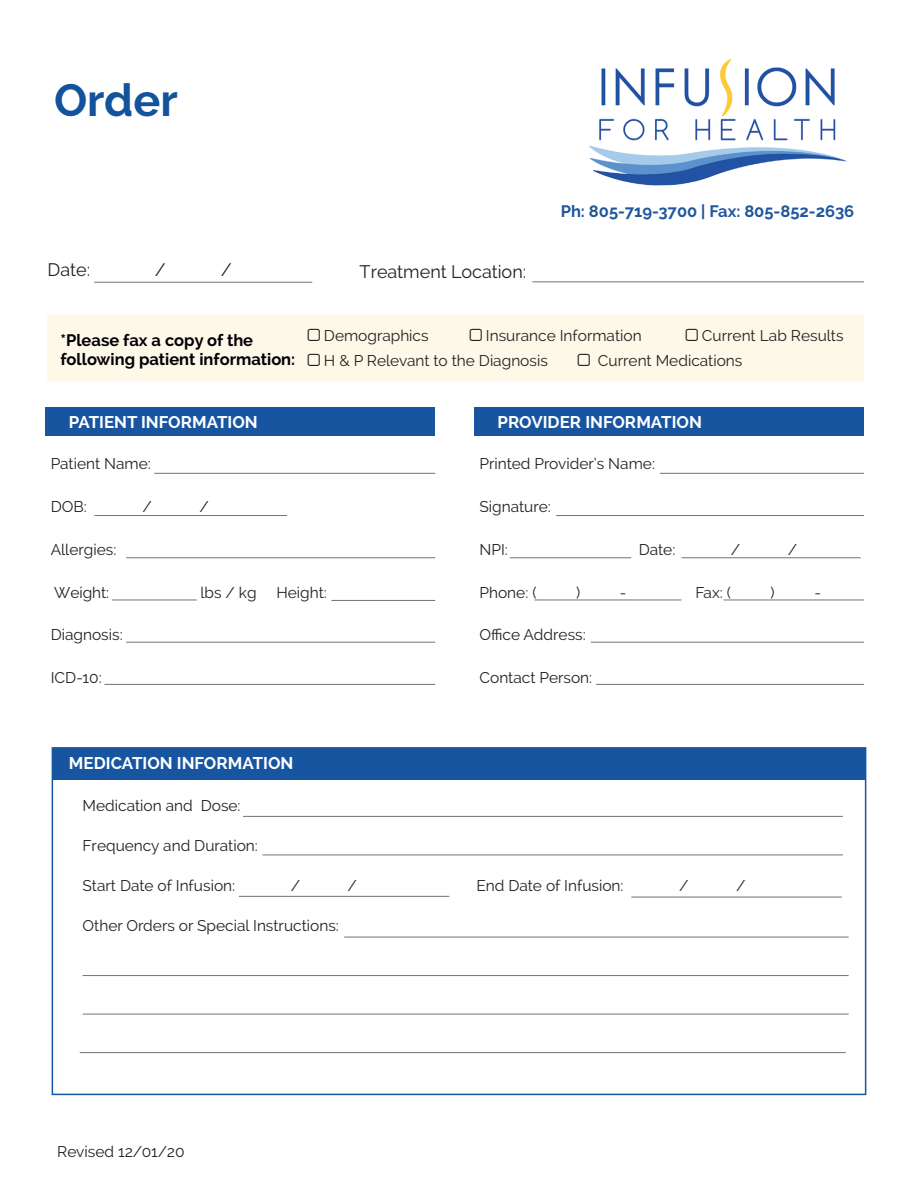
<style>
.page{position:relative;width:918px;height:1188px;background:#fff}
.page>*{position:absolute;margin:0;border:0;box-sizing:border-box;transform-origin:0 0}
.t1{font:700 45px "Raleway";color:#13529d}
.t2{font:18px "Raleway";color:#231f20}
.t3{font:700 16.95px "Raleway";color:#fff}
.t4{font:700 16.5px/19.8px "Raleway";color:#000105}
.t5{font:700 16.5px "Raleway";color:#1e579e}
.t6{font:15.45px "Raleway";color:#231f20}
</style>
<div class="page">
<img style="left:589px;top:58px;width:258px;height:128px">
<hr style="left:94px;top:282px;width:218px;height:1px;background:#707475">
<hr style="left:154px;top:473px;width:281px;height:1px;background:#707475">
<hr style="left:94px;top:515px;width:193px;height:1px;background:#707475">
<hr style="left:126px;top:557px;width:309px;height:1px;background:#707475">
<hr style="left:112px;top:600px;width:85px;height:1px;background:#707475">
<div style="left:45px;top:407px;width:390px;height:29px;background:#1855a1"></div>
<hr style="left:331px;top:600px;width:104px;height:1px;background:#707475">
<hr style="left:126px;top:642px;width:309px;height:1px;background:#707475">
<hr style="left:104px;top:684px;width:331px;height:1px;background:#707475">
<hr style="left:660px;top:473px;width:204px;height:1px;background:#707475">
<hr style="left:556px;top:515px;width:308px;height:1px;background:#707475">
<hr style="left:510px;top:557px;width:121px;height:1px;background:#707475">
<hr style="left:534px;top:600px;width:147px;height:1px;background:#707475">
<div style="left:474px;top:407px;width:390px;height:29px;background:#1855a1"></div>
<hr style="left:591px;top:642px;width:273px;height:1px;background:#707475">
<hr style="left:596px;top:684px;width:268px;height:1px;background:#707475">
<hr style="left:724px;top:600px;width:140px;height:1px;background:#707475">
<hr style="left:681px;top:557px;width:180px;height:1px;background:#707475">
<div style="left:48px;top:315px;width:816px;height:66px;background:#fef8e9"></div>
<hr style="left:532px;top:281px;width:332px;height:1px;background:#707475">
<div style="left:52px;top:748px;width:814px;height:32px;background:#1855a1"></div>
<div style="left:52px;top:747px;width:814px;height:348px;border:2px solid #1855a1"></div>
<hr style="left:239px;top:896px;width:210px;height:1px;background:#707475">
<hr style="left:262px;top:855px;width:581px;height:1px;background:#707475">
<hr style="left:344px;top:937px;width:505px;height:1px;background:#707475">
<hr style="left:83px;top:975px;width:766px;height:1px;background:#707475">
<hr style="left:83px;top:1014px;width:766px;height:1px;background:#707475">
<hr style="left:80px;top:1052px;width:766px;height:1px;background:#707475">
<hr style="left:243px;top:816px;width:600px;height:1px;background:#707475">
<hr style="left:631px;top:897px;width:211px;height:1px;background:#707475">
<h1 class="t1" style="left:54px;top:74px;width:125px">Order</h1>
<p class="t2" style="left:48px;top:259px;width:44px">Date:</p>
<p class="t2" style="left:155px;top:259px;width:12px">/</p>
<p class="t2" style="left:221px;top:259px;width:12px">/</p>
<p class="t2" style="left:360px;top:261px;width:168px">Treatment Location:</p>
<p class="t5" style="left:561px;top:201px;width:295px">Ph: 805-719-3700 | Fax: 805-852-2636</p>
<p class="t4" style="left:60px;top:330px;width:236px">*Please fax a copy of the following patient information:</p>
<p class="t6" style="left:324px;top:326px;width:106px">Demographics</p>
<p class="t6" style="left:486px;top:326px;width:157px">Insurance Information</p>
<p class="t6" style="left:702px;top:326px;width:143px">Current Lab Results</p>
<p class="t6" style="left:324px;top:351px;width:225px">H &amp; P Relevant to the Diagnosis</p>
<p class="t6" style="left:598px;top:351px;width:146px">Current Medications</p>
<p class="t3" style="left:69px;top:413px;width:190px">PATIENT INFORMATION</p>
<p class="t6" style="left:51px;top:455px;width:102px">Patient Name:</p>
<p class="t6" style="left:51px;top:498px;width:38px">DOB:</p>
<p class="t6" style="left:142px;top:498px;width:11px">/</p>
<p class="t6" style="left:199px;top:498px;width:11px">/</p>
<p class="t6" style="left:51px;top:540px;width:67px">Allergies:</p>
<p class="t6" style="left:54px;top:583px;width:57px">Weight:</p>
<p class="t6" style="left:201px;top:583px;width:58px">lbs / kg</p>
<p class="t6" style="left:276px;top:583px;width:52px">Height:</p>
<p class="t6" style="left:51px;top:626px;width:74px">Diagnosis:</p>
<p class="t6" style="left:51px;top:669px;width:53px">ICD-10:</p>
<p class="t3" style="left:498px;top:413px;width:206px">PROVIDER INFORMATION</p>
<p class="t6" style="left:480px;top:455px;width:177px">Printed Provider’s Name:</p>
<p class="t6" style="left:480px;top:498px;width:73px">Signature:</p>
<p class="t6" style="left:480px;top:540px;width:30px">NPI:</p>
<p class="t6" style="left:639px;top:540px;width:38px">Date:</p>
<p class="t6" style="left:731px;top:540px;width:11px">/</p>
<p class="t6" style="left:788px;top:540px;width:11px">/</p>
<p class="t6" style="left:480px;top:583px;width:58px">Phone: (</p>
<p class="t6" style="left:576px;top:583px;width:6px">)</p>
<p class="t6" style="left:620px;top:583px;width:8px">-</p>
<p class="t6" style="left:695px;top:583px;width:37px">Fax: (</p>
<p class="t6" style="left:771px;top:583px;width:6px">)</p>
<p class="t6" style="left:814px;top:583px;width:8px">-</p>
<p class="t6" style="left:480px;top:626px;width:108px">Office Address:</p>
<p class="t6" style="left:480px;top:669px;width:114px">Contact Person:</p>
<p class="t3" style="left:69px;top:753px;width:226px">MEDICATION INFORMATION</p>
<p class="t6" style="left:83px;top:797px;width:160px">Medication and Dose:</p>
<p class="t6" style="left:83px;top:837px;width:177px">Frequency and Duration:</p>
<p class="t6" style="left:83px;top:876px;width:154px">Start Date of Infusion:</p>
<p class="t6" style="left:291px;top:876px;width:11px">/</p>
<p class="t6" style="left:348px;top:876px;width:11px">/</p>
<p class="t6" style="left:476px;top:876px;width:149px">End Date of Infusion:</p>
<p class="t6" style="left:679px;top:876px;width:11px">/</p>
<p class="t6" style="left:736px;top:876px;width:11px">/</p>
<p class="t6" style="left:83px;top:916px;width:258px">Other Orders or Special Instructions:</p>
<p class="t6" style="left:57px;top:1143px;width:129px">Revised 12/01/20</p>
</div>
